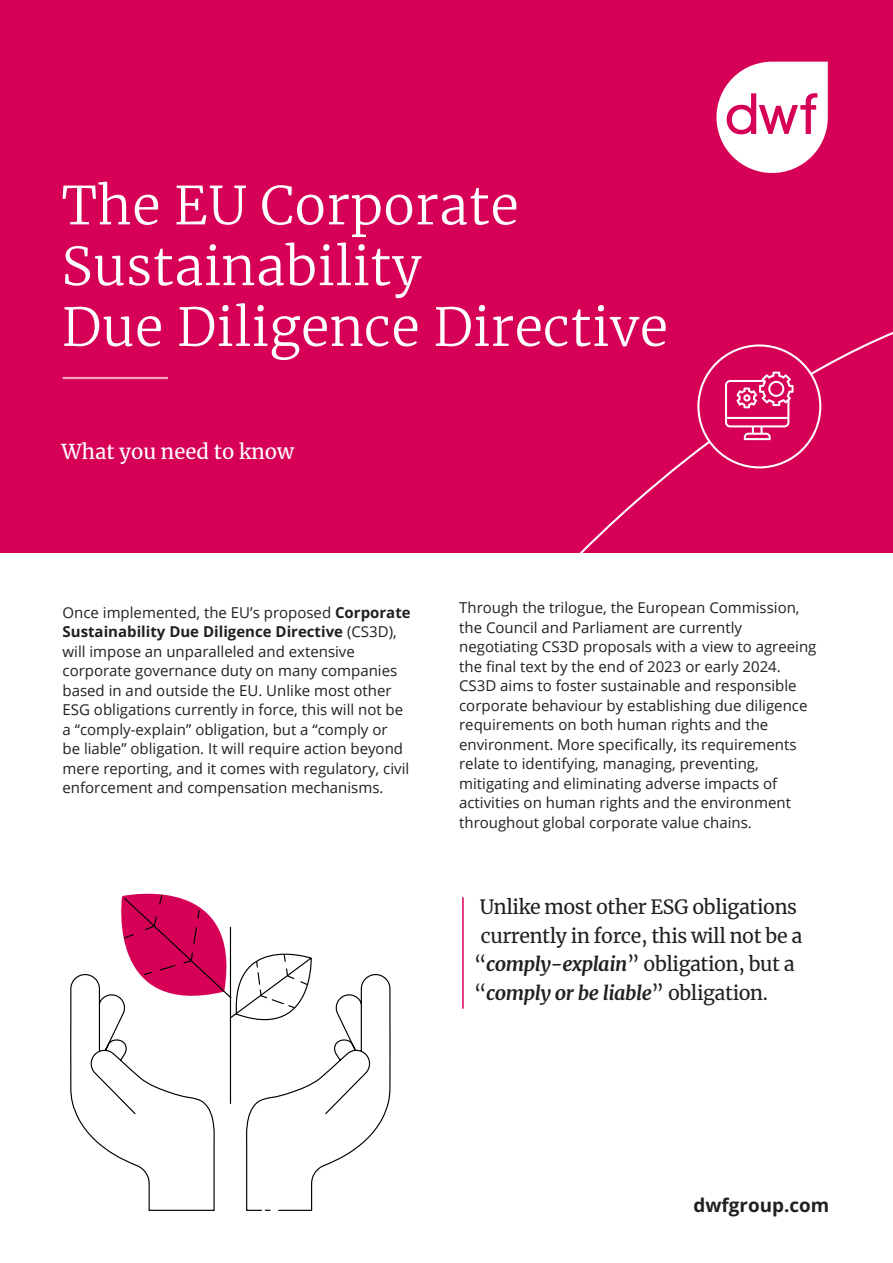
<style>
.page{position:relative;width:893px;height:1263px;background:#fff}
.page>*{position:absolute;margin:0;border:0;box-sizing:border-box;transform-origin:0 0}
.t1{font:300 52.2px/60.8px "Merriweather";letter-spacing:.01em;color:#fff}
.t2{font:20.25px "Merriweather";color:#fff}
.t3{font:19.5px "Merriweather";letter-spacing:-.02em;color:#231f20}
.t4{font:italic 700 19.5px "Merriweather";letter-spacing:-.02em;color:#231f20}
.t5{font:700 18.9px "Open Sans";color:#231f20}
.t6{font:15px/19.5px "Open Sans";color:#231f20}
.s1{font-weight:700}
.s2{font-weight:700;font-style:italic}
.s3{font-weight:400;font-style:normal}
</style>
<div class="page">
<svg style="left:70px;top:957px;width:321px;height:254px"></svg>
<svg style="left:255px;top:953px;width:54px;height:56px"></svg>
<svg style="left:109px;top:893px;width:134px;height:126px"></svg>
<hr style="left:230px;top:927px;width:1px;height:176px;background:#000">
<div style="left:0;top:0;width:893px;height:553px;background:#d60056"></div>
<svg style="left:716px;top:62px;width:112px;height:111px"></svg>
<svg style="left:579px;top:332px;width:314px;height:221px"></svg>
<div style="left:698px;top:345px;width:122px;height:122px;background:#d60057;border-radius:50%"></div>
<div style="left:697px;top:344px;width:124px;height:124px;border:2px solid #fff;border-radius:50%"></div>
<svg style="left:725px;top:372px;width:68px;height:68px"></svg>
<hr style="left:462px;top:897px;width:2px;height:111px;background:#d60056">
<hr style="left:62px;top:377px;width:106px;height:2px;background:#f6a2b6">
<h1 class="t1" style="left:62px;top:174px;width:608px">The EU Corporate<br>Sustainability<br>Due Diligence Directive</h1>
<h2 class="t2" style="left:61px;top:437px;width:234px">What you need to know</h2>
<p class="t6" style="left:63px;top:602px;width:350px">Once implemented, the EU’s proposed <span class="s1">Corporate Sustainability Due Diligence Directive</span> (CS3D), will impose an unparalleled and extensive corporate governance duty on many companies based in and outside the EU. Unlike most other ESG obligations currently in force, this will not be a “comply-explain” obligation, but a “comply or<br>be liable” obligation. It will require action beyond mere reporting, and it comes with regulatory, civil enforcement and compensation mechanisms.</p>
<p class="t6" style="left:459px;top:597px;width:359px">Through the trilogue, the European Commission, the Council and Parliament are currently negotiating CS3D proposals with a view to agreeing the final text by the end of 2023 or early 2024.<br>CS3D aims to foster sustainable and responsible corporate behaviour by establishing due diligence requirements on both human rights and the environment. More specifically, its requirements relate to identifying, managing, preventing, mitigating and eliminating adverse impacts of activities on human rights and the environment throughout global corporate value chains.</p>
<h3 class="t3" style="left:480px;top:894px;width:319px">Unlike most other ESG obligations</h3>
<h3 class="t3" style="left:481px;top:922px;width:323px">currently in force, this will not be a</h3>
<h3 class="t3" style="left:474px;top:951px;width:322px">“<span class="s2">comply-explain</span>” obligation, but a</h3>
<h3 class="t4" style="left:474px;top:979px;width:295px"><span class="s3">“</span>comply or be liable<span class="s3">” obligation.</span></h3>
<p class="t5" style="left:694px;top:1192px;width:137px">dwfgroup.com</p>
</div>
